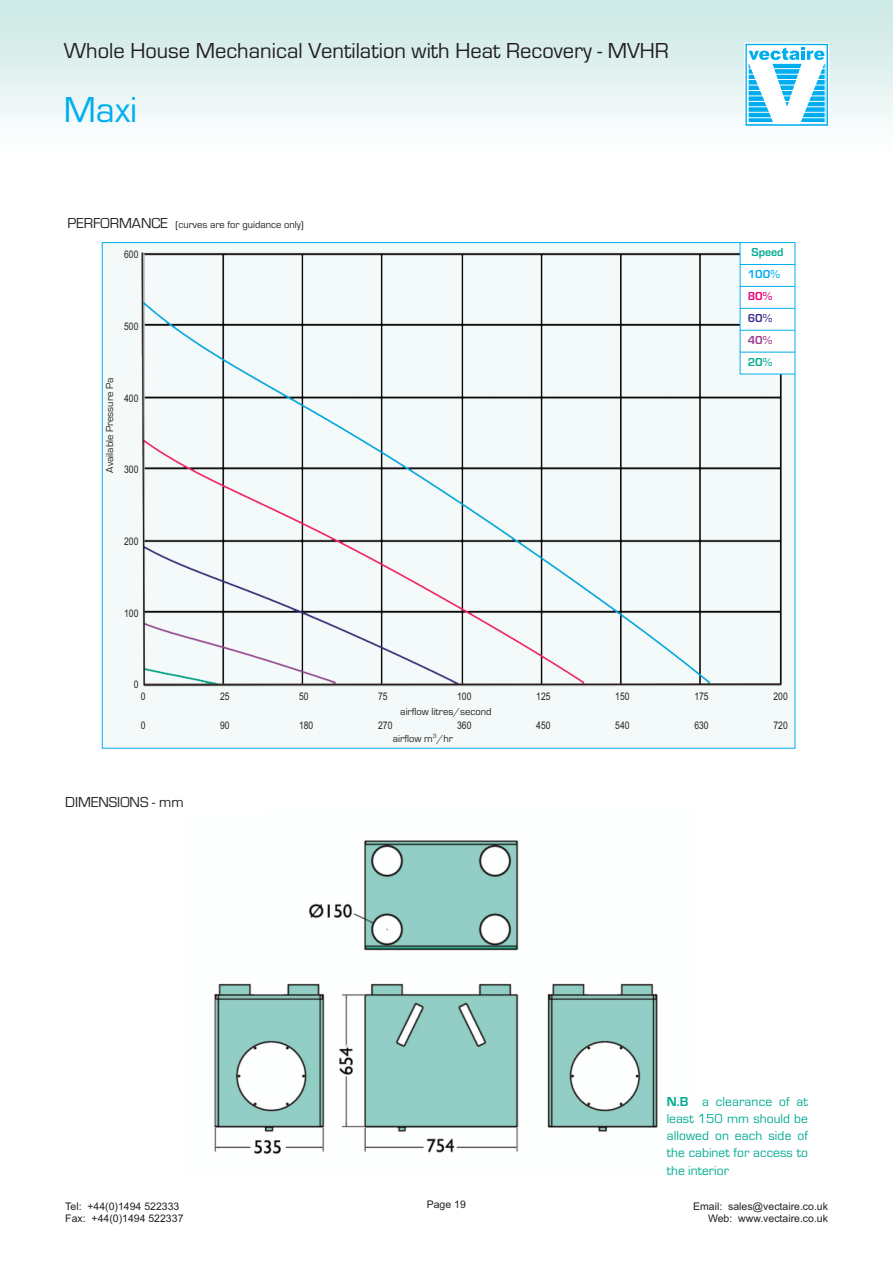
<style>
.page{position:relative;width:893px;height:1263px;background:#fff}
.page>*{position:absolute;margin:0;border:0;box-sizing:border-box;transform-origin:0 0}
.t1{font:37.5px "Eurostile";color:#00aeef}
.t2{font:22.5px "Eurostile";color:#231f20}
.t3{font:15px "Eurostile";color:#231f20}
.t4{font:13.5px/17.1px "Eurostile";color:#00ab91;text-align:justify}
.t5{font:700 12px "Eurostile";color:#00ab91}
.t6{font:700 12px "Eurostile";color:#00aeef}
.t7{font:700 12px "Eurostile";color:#e60275}
.t8{font:700 12px "Eurostile";color:#3f3293}
.t9{font:700 12px "Eurostile";color:#9c3d96}
.t10{font:10.5px/12.6px "Arial";color:#231f20;text-align:right}
.t11{font:10.5px "Eurostile";color:#231f20}
.t12{font:10.5px "Arial Narrow";color:#231f20}
.s1{font-size:15px}
.s2{font-weight:700}
</style>
<div class="page">
<div style="left:0;top:0;width:893px;height:153px;background:linear-gradient(to bottom,#cae8e3,#fefeff)"></div>
<img style="left:214px;top:840px;width:444px;height:314px">
<div style="left:102px;top:243px;width:693px;height:505px;background:#f4faf9"></div>
<img style="left:136px;top:243px;width:646px;height:444px">
<div style="left:740px;top:242px;width:55px;height:132px;background:#fff"></div>
<hr style="left:740px;top:242px;width:1px;height:132px;background:#00aeef">
<hr style="left:795px;top:242px;width:1px;height:132px;background:#00aeef">
<hr style="left:740px;top:242px;width:55px;height:1px;background:#00aeef">
<hr style="left:740px;top:264px;width:55px;height:1px;background:#00aeef">
<hr style="left:740px;top:286px;width:55px;height:1px;background:#00aeef">
<hr style="left:740px;top:308px;width:55px;height:1px;background:#00aeef">
<hr style="left:740px;top:330px;width:55px;height:1px;background:#00aeef">
<hr style="left:740px;top:352px;width:55px;height:1px;background:#00aeef">
<hr style="left:740px;top:374px;width:55px;height:1px;background:#00aeef">
<div style="left:745px;top:44px;width:83px;height:82px;border:2px solid #00aeef"></div>
<svg style="left:747px;top:47px;width:80px;height:79px"></svg>
<div style="left:744px;top:43px;width:85px;height:85px;border:1px solid #fff"></div>
<h2 class="t2" style="left:64px;top:37px;width:607px">Whole House Mechanical Ventilation with Heat Recovery - MVHR</h2>
<h1 class="t1" style="left:64px;top:87px;width:75px">Maxi</h1>
<p class="t11" style="left:68px;top:218px;width:238px"><span class="s1">PERFORMANCE</span> (curves are for guidance only)</p>
<p class="t12" style="left:124px;top:248px;width:16px">600</p>
<p class="t12" style="left:124px;top:320px;width:16px">500</p>
<p class="t11" style="left:103px;top:473px;width:97px;rotate:-90deg">Available Pressure Pa</p>
<p class="t12" style="left:124px;top:392px;width:16px">400</p>
<p class="t12" style="left:124px;top:463px;width:16px">300</p>
<p class="t12" style="left:124px;top:535px;width:16px">200</p>
<p class="t12" style="left:124px;top:607px;width:16px">100</p>
<p class="t12" style="left:134px;top:678px;width:6px">0</p>
<p class="t5" style="left:751px;top:245px;width:34px">Speed</p>
<p class="t6" style="left:748px;top:267px;width:34px">100%</p>
<p class="t7" style="left:748px;top:289px;width:26px">80%</p>
<p class="t8" style="left:748px;top:311px;width:26px">60%</p>
<p class="t9" style="left:748px;top:333px;width:26px">40%</p>
<p class="t5" style="left:748px;top:355px;width:26px">20%</p>
<p class="t12" style="left:141px;top:690px;width:6px">0</p>
<p class="t12" style="left:220px;top:690px;width:11px">25</p>
<p class="t12" style="left:299px;top:690px;width:11px">50</p>
<p class="t12" style="left:378px;top:690px;width:11px">75</p>
<p class="t12" style="left:457px;top:690px;width:16px">100</p>
<p class="t12" style="left:536px;top:690px;width:16px">125</p>
<p class="t12" style="left:615px;top:690px;width:16px">150</p>
<p class="t12" style="left:694px;top:690px;width:16px">175</p>
<p class="t12" style="left:773px;top:690px;width:16px">200</p>
<p class="t11" style="left:400px;top:705px;width:93px">airflow litres/second</p>
<p class="t12" style="left:141px;top:719px;width:6px">0</p>
<p class="t12" style="left:220px;top:719px;width:11px">90</p>
<p class="t12" style="left:299px;top:719px;width:16px">180</p>
<p class="t12" style="left:378px;top:719px;width:16px">270</p>
<p class="t12" style="left:457px;top:719px;width:16px">360</p>
<p class="t12" style="left:536px;top:719px;width:16px">450</p>
<p class="t12" style="left:615px;top:719px;width:16px">540</p>
<p class="t12" style="left:694px;top:719px;width:16px">630</p>
<p class="t12" style="left:773px;top:719px;width:16px">720</p>
<h3 class="t3" style="left:65px;top:793px;width:120px">DIMENSIONS - mm</h3>
<p class="t11" style="left:393px;top:732px;width:62px">airflow m<sup>3</sup>/hr</p>
<p class="t10" style="left:65px;top:1200px;width:116px">Tel: +44(0)1494 522333</p>
<p class="t10" style="left:427px;top:1198px;width:41px">Page 19</p>
<p class="t10" style="left:65px;top:1212px;width:120px">Fax: +44(0)1494 522337</p>
<p class="t4" style="left:667px;top:1093px;width:143px"><span class="s2">N.B</span> a clearance of at least 150 mm should be allowed on each side of the cabinet for access to the interior</p>
<p class="t10" style="left:693px;top:1200px;width:136px">Email: sales@vectaire.co.uk<br>Web: www.vectaire.co.uk</p>
</div>
